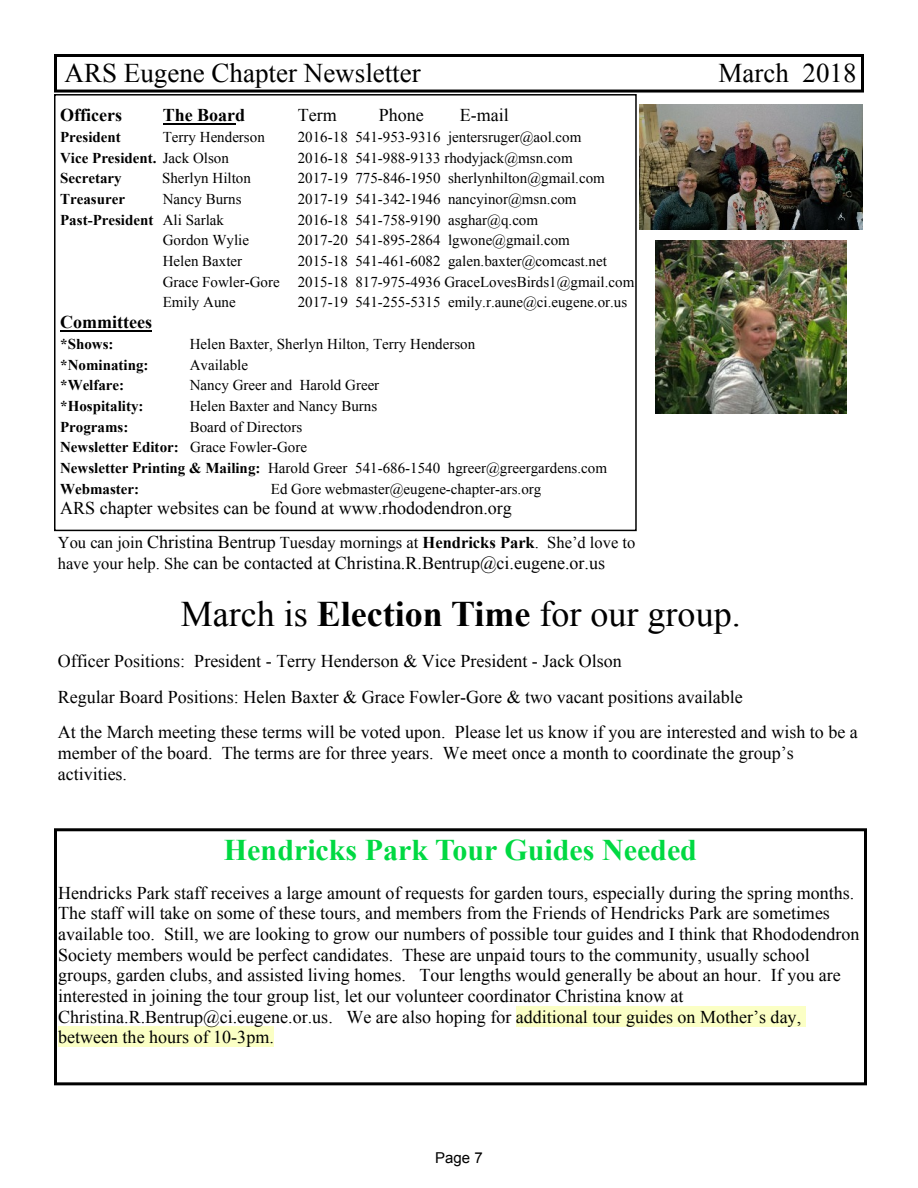
<style>
.page{position:relative;width:918px;height:1188px;background:#fff}
.page>*{position:absolute;margin:0;border:0;box-sizing:border-box;transform-origin:0 0}
.t1{font:36px "Times New Roman";color:#000}
.t2{font:700 30px "Times New Roman";color:#00d942}
.t3{font:27px "Times New Roman";color:#000}
.t4{font:18px/20.7px "Times New Roman";color:#000}
.t5{font:700 18px "Times New Roman";color:#000}
.t6{font:16.5px "Times New Roman";color:#000}
.t7{font:15px/20.7px "Times New Roman";color:#000}
.t8{font:700 15px "Times New Roman";color:#000}
.t9{font:15px "Arial";color:#000}
.s1{font-weight:400}
.s2{font-weight:700}
.s3{font-size:18px}
.s4{font-size:16.5px}
</style>
<div class="page">
<div style="left:54px;top:54px;width:810px;height:39px;border:3px solid #000"></div>
<div style="left:54px;top:94px;width:583px;height:437px;border:2px solid #000"></div>
<hr style="left:163px;top:123px;width:72px;height:2px;background:#000">
<hr style="left:60px;top:330px;width:92px;height:2px;background:#000">
<img style="left:656px;top:241px;width:191px;height:173px">
<img style="left:640px;top:104px;width:223px;height:126px">
<div style="left:54px;top:828px;width:813px;height:257px;border:3px solid #000"></div>
<div style="left:516px;top:1006px;width:285px;height:21px;background:#fbffc5"></div>
<div style="left:801px;top:1006px;width:5px;height:21px;background:#fbffc5"></div>
<div style="left:58px;top:1027px;width:216px;height:20px;background:#fbffc5"></div>
<h3 class="t3" style="left:65px;top:63px;width:358px">ARS Eugene Chapter Newsletter</h3>
<h3 class="t3" style="left:719px;top:63px;width:140px">March 2018</h3>
<p class="t5" style="left:60px;top:109px;width:63px">Officers</p>
<p class="t5" style="left:163px;top:109px;width:84px">The Board</p>
<p class="t4" style="left:298px;top:107px;width:40px">Term</p>
<p class="t4" style="left:379px;top:107px;width:47px">Phone</p>
<p class="t4" style="left:460px;top:107px;width:50px">E-mail</p>
<p class="t8" style="left:60px;top:132px;width:62px">President</p>
<p class="t7" style="left:163px;top:128px;width:104px">Terry Henderson</p>
<p class="t7" style="left:298px;top:128px;width:285px">2016-18 541-953-9316 jentersruger@aol.com</p>
<p class="t8" style="left:60px;top:152px;width:170px">Vice President. <span class="s1">Jack Olson</span></p>
<p class="t7" style="left:298px;top:149px;width:277px">2016-18 541-988-9133 rhodyjack@msn.com</p>
<p class="t8" style="left:60px;top:173px;width:63px">Secretary</p>
<p class="t7" style="left:162px;top:169px;width:90px">Sherlyn Hilton</p>
<p class="t7" style="left:298px;top:169px;width:309px">2017-19 775-846-1950 sherlynhilton@gmail.com</p>
<p class="t8" style="left:60px;top:194px;width:66px">Treasurer</p>
<p class="t7" style="left:163px;top:190px;width:80px">Nancy Burns</p>
<p class="t7" style="left:298px;top:190px;width:280px">2017-19 541-342-1946 nancyinor@msn.com</p>
<p class="t8" style="left:60px;top:215px;width:165px">Past-President <span class="s1">Ali Sarlak</span></p>
<p class="t7" style="left:298px;top:211px;width:242px">2016-18 541-758-9190 asghar@q.com</p>
<p class="t7" style="left:163px;top:231px;width:88px">Gordon Wylie</p>
<p class="t7" style="left:298px;top:231px;width:274px">2017-20 541-895-2864 lgwone@gmail.com</p>
<p class="t7" style="left:163px;top:252px;width:81px">Helen Baxter</p>
<p class="t7" style="left:163px;top:252px;width:473px;text-indent:135px">2015-18 541-461-6082 galen.baxter@comcast.net<br>Grace Fowler-Gore 2015-18 817-975-4936 GraceLovesBirds1@gmail.com<br>Emily Aune</p>
<p class="t7" style="left:298px;top:294px;width:331px">2017-19 541-255-5315 emily.r.aune@ci.eugene.or.us</p>
<p class="t5" style="left:60px;top:316px;width:93px">Committees</p>
<p class="t8" style="left:60px;top:339px;width:55px">*Shows:</p>
<p class="t7" style="left:190px;top:335px;width:287px">Helen Baxter, Sherlyn Hilton, Terry Henderson</p>
<p class="t8" style="left:60px;top:359px;width:90px">*Nominating:</p>
<p class="t7" style="left:190px;top:356px;width:60px">Available</p>
<p class="t8" style="left:60px;top:380px;width:66px">*Welfare:</p>
<p class="t7" style="left:190px;top:376px;width:191px">Nancy Greer and Harold Greer</p>
<p class="t8" style="left:60px;top:401px;width:85px">*Hospitality:</p>
<p class="t7" style="left:190px;top:397px;width:189px">Helen Baxter and Nancy Burns</p>
<p class="t8" style="left:60px;top:422px;width:70px">Programs:</p>
<p class="t7" style="left:60px;top:418px;width:548px;text-indent:130px">Board of Directors<br><span class="s2">Newsletter Editor:</span> Grace Fowler-Gore<br><span class="s2">Newsletter Printing &amp; Mailing:</span> Harold Greer 541-686-1540 hgreer@greergardens.com <span class="s2">Webmaster:</span></p>
<p class="t7" style="left:271px;top:480px;width:272px">Ed Gore webmaster@eugene-chapter-ars.org</p>
<p class="t4" style="left:60px;top:500px;width:453px">ARS chapter websites can be found at www.rhododendron.org</p>
<p class="t6" style="left:58px;top:537px;width:579px">You can join <span class="s3">Christina Bentrup</span> Tuesday mornings at <span class="s2">Hendricks Park</span>. She’d love to</p>
<p class="t4" style="left:58px;top:554px;width:549px"><span class="s4">have your help. She</span> can be contacted at Christina.R.Bentrup@ci.eugene.or.us</p>
<h1 class="t1" style="left:181px;top:602px;width:561px">March is <span class="s2">Election Time</span> for our group.</h1>
<p class="t4" style="left:58px;top:645px;width:802px;line-height:35.7px">Officer Positions: President - Terry Henderson &amp; Vice President - Jack Olson<br>Regular Board Positions: Helen Baxter &amp; Grace Fowler-Gore &amp; two vacant positions available<br>At the March meeting these terms will be voted upon. Please let us know if you are interested and wish to be a</p>
<p class="t4" style="left:58px;top:744px;width:738px">member of the board. The terms are for three years. We meet once a month to coordinate the group’s activities.</p>
<h2 class="t2" style="left:224px;top:839px;width:475px">Hendricks Park Tour Guides Needed</h2>
<p class="t4" style="left:58px;top:884px;width:803px">Hendricks Park staff receives a large amount of requests for garden tours, especially during the spring months.<br>The staff will take on some of these tours, and members from the Friends of Hendricks Park are sometimes available too. Still, we are looking to grow our numbers of possible tour guides and I think that Rhododendron Society members would be perfect candidates. These are unpaid tours to the community, usually school groups, garden clubs, and assisted living homes. Tour lengths would generally be about an hour. If you are interested in joining the tour group list, let our volunteer coordinator Christina know at Christina.R.Bentrup@ci.eugene.or.us. We are also hoping for additional tour guides on Mother’s day, between the hours of 10-3pm.</p>
<p class="t9" style="left:435px;top:1152px;width:49px">Page 7</p>
</div>
